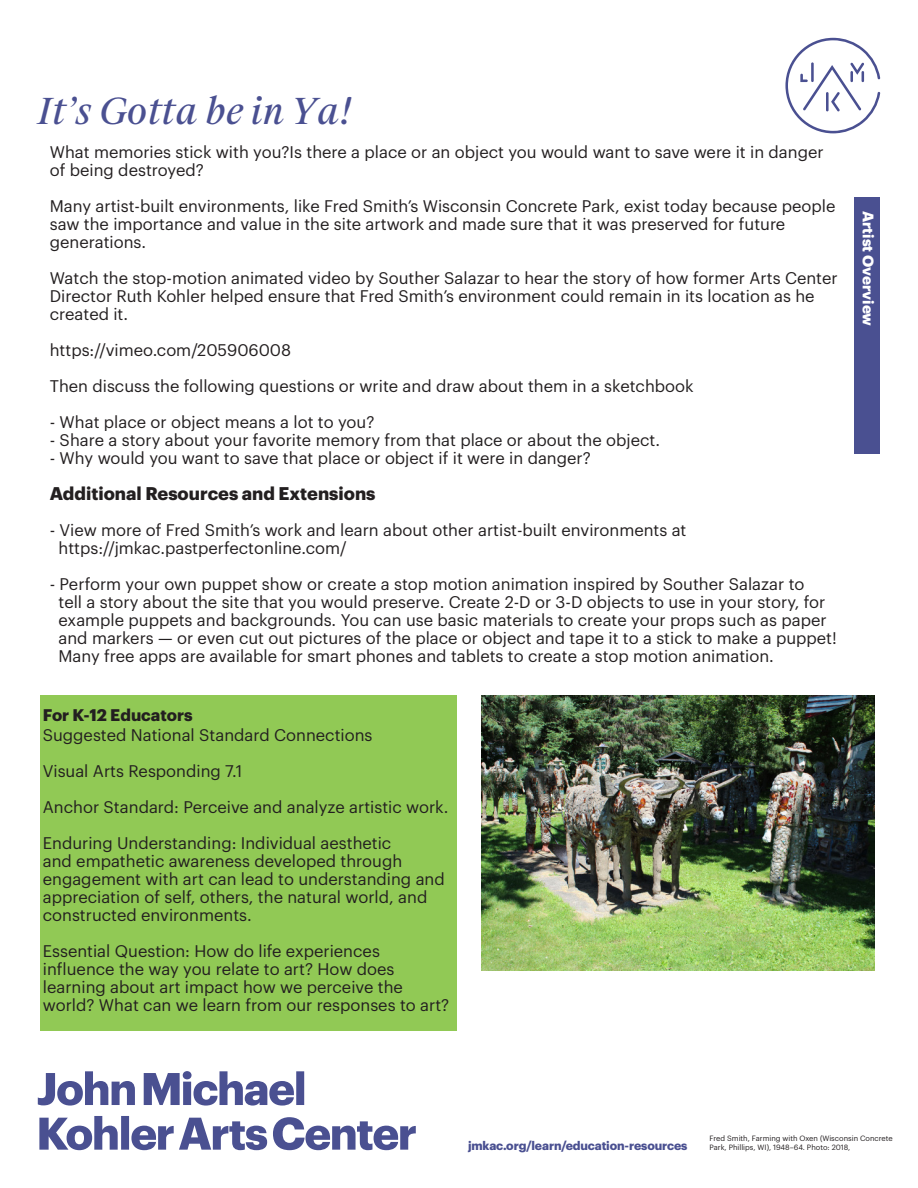
<style>
.page{position:relative;width:918px;height:1188px;background:#fff}
.page>*{position:absolute;margin:0;border:0;box-sizing:border-box;transform-origin:0 0}
.t1{font:italic 36px "Suisse Works";color:#4a5091}
.t2{font:700 18px "Graphik";color:#231f20}
.t3{font:16.5px/18px "Graphik";color:#231f20}
.t4{font:700 16.5px "Graphik";color:#231f20}
.t5{font:700 15px "Graphik";color:#fff}
.t6{font:700 12.15px "Graphik";letter-spacing:-.01em;color:#4a5091}
.t7{font:7.5px/9px "Graphik";color:#231f20}
</style>
<div class="page">
<div style="left:40px;top:695px;width:417px;height:336px;background:#91c955"></div>
<svg style="left:39px;top:1116px;width:377px;height:34px"></svg>
<svg style="left:38px;top:1071px;width:266px;height:35px"></svg>
<svg style="left:785px;top:38px;width:95px;height:95px"></svg>
<hr style="left:811px;top:62px;width:3px;height:20px;background:#4a5091">
<div style="left:854px;top:198px;width:25px;height:256px;background:#4a5091"></div>
<img style="left:482px;top:695px;width:393px;height:276px">
<p class="t1" style="left:38px;top:88px;width:316px">It’s Gotta be in Ya!</p>
<p class="t3" style="left:50px;top:142px;width:775px">What memories stick with you?Is there a place or an object you would want to save were it in danger of being destroyed?</p>
<p class="t3" style="left:50px;top:196px;width:787px">Many artist-built environments, like Fred Smith’s Wisconsin Concrete Park, exist today because people saw the importance and value in the site artwork and made sure that it was preserved for future generations.</p>
<p class="t3" style="left:50px;top:268px;width:789px">Watch the stop-motion animated video by Souther Salazar to hear the story of how former Arts Center<br>Director Ruth Kohler helped ensure that Fred Smith’s environment could remain in its location as he</p>
<p class="t3" style="left:50px;top:304px;width:80px">created it.</p>
<p class="t3" style="left:50px;top:340px;width:243px">https://vimeo.com/205906008</p>
<p class="t3" style="left:50px;top:376px;width:645px">Then discuss the following questions or write and draw about them in a sketchbook</p>
<p class="t3" style="left:50px;top:412px;width:326px">- What place or object means a lot to you?</p>
<p class="t3" style="left:50px;top:430px;width:612px">- Share a story about your favorite memory from that place or about the object.</p>
<p class="t3" style="left:50px;top:448px;width:543px">- Why would you want to save that place or object if it were in danger?</p>
<p class="t2" style="left:50px;top:480px;width:327px">Additional Resources and Extensions</p>
<p class="t3" style="left:50px;top:520px;width:638px">- View more of Fred Smith’s work and learn about other artist-built environments at</p>
<p class="t3" style="left:59px;top:538px;width:290px">https://jmkac.pastperfectonline.com/</p>
<p class="t3" style="left:59px;top:574px;width:768px;text-indent:-9px">- Perform your own puppet show or create a stop motion animation inspired by Souther Salazar to tell a story about the site that you would preserve. Create 2-D or 3-D objects to use in your story, for</p>
<p class="t3" style="left:59px;top:610px;width:770px">example puppets and backgrounds. You can use basic materials to create your props such as paper</p>
<p class="t3" style="left:59px;top:628px;width:780px">and markers — or even cut out pictures of the place or object and tape it to a stick to make a puppet!<br>Many free apps are available for smart phones and tablets to create a stop motion animation.</p>
<p class="t4" style="left:43px;top:702px;width:151px">For K-12 Educators</p>
<p class="t3" style="left:43px;top:725px;width:331px">Suggested National Standard Connections</p>
<p class="t3" style="left:43px;top:761px;width:201px">Visual Arts Responding 7.1</p>
<p class="t3" style="left:43px;top:797px;width:407px">Anchor Standard: Perceive and analyze artistic work.</p>
<p class="t3" style="left:43px;top:833px;width:403px">Enduring Understanding: Individual aesthetic<br>and empathetic awareness developed through engagement with art can lead to understanding and appreciation of self, others, the natural world, and constructed environments.</p>
<p class="t3" style="left:43px;top:941px;width:408px">Essential Question: How do life experiences influence the way you relate to art? How does learning about art impact how we perceive the world? What can we learn from our responses to art?</p>
<p class="t5" style="left:880px;top:211px;width:117px;rotate:90deg">Artist Overview</p>
<p class="t6" style="left:468px;top:1136px;width:221px">jmkac.org/learn/education-resources</p>
<p class="t7" style="left:710px;top:1134px;width:185px">Fred Smith, Farming with Oxen (Wisconsin Concrete<br>Park, Phillips, WI), 1948–64. Photo: 2018,</p>
</div>
